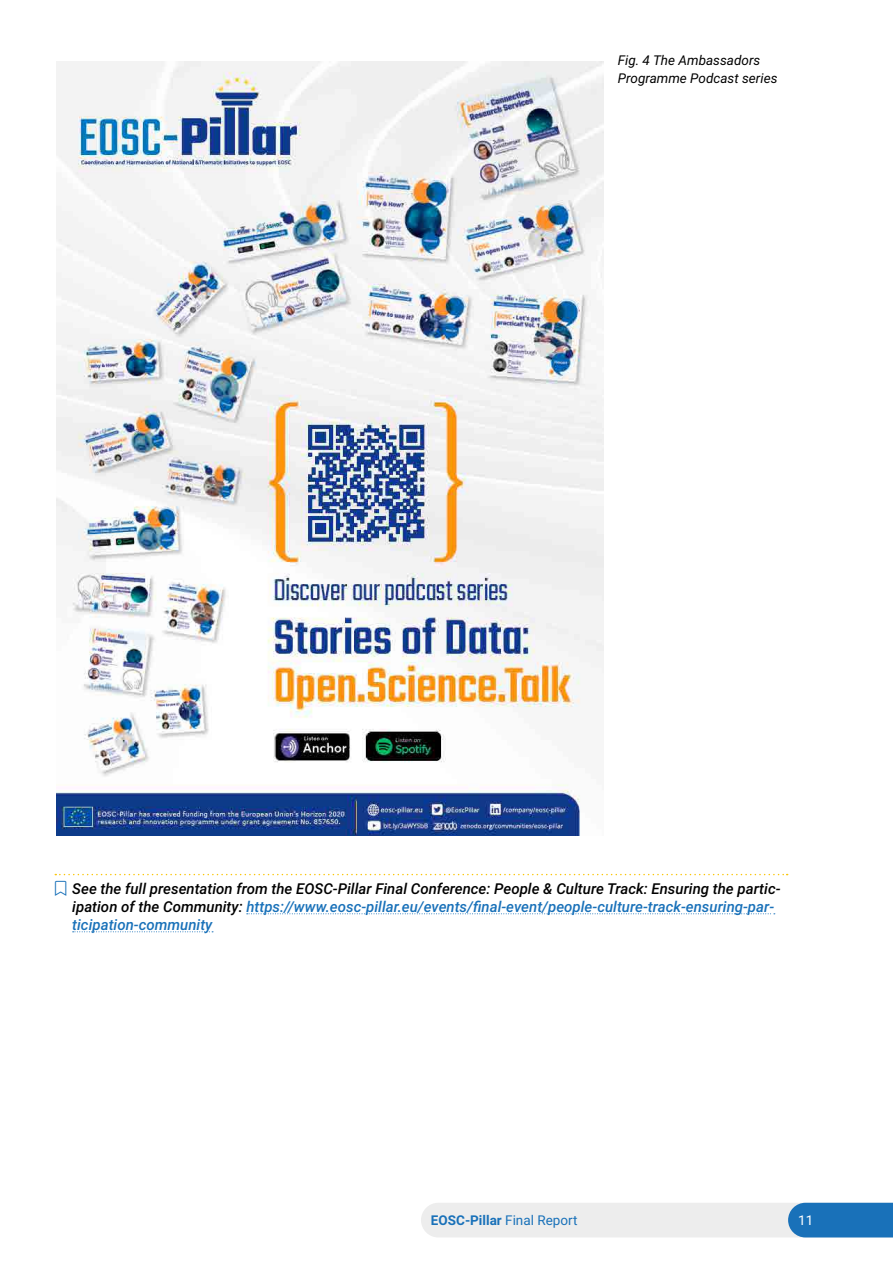
<style>
.page{position:relative;width:893px;height:1263px;background:#fff}
.page>*{position:absolute;margin:0;border:0;box-sizing:border-box;transform-origin:0 0}
.t1{font:italic 500 15px/18px "Roboto";color:#000}
.t2{font:italic 13.5px/18px "Roboto";color:#000}
.t3{font:700 13.5px "Roboto";color:#1971b9}
.t4{font:13.5px "Roboto";color:#fff}
.s1{color:#1971b9}
.s2{font-weight:400}
</style>
<div class="page">
<svg style="left:421px;top:1203px;width:472px;height:34px;background:#c0d2e2"></svg>
<img style="left:57px;top:62px;width:546px;height:773px">
<svg style="left:55px;top:874px;width:733px;height:1px"></svg>
<svg style="left:247px;top:913px;width:528px;height:1px"></svg>
<svg style="left:73px;top:931px;width:140px;height:1px"></svg>
<p class="t2" style="left:618px;top:51px;width:161px">Fig. 4 The Ambassadors<br>Programme Podcast series</p>
<p class="t1" style="left:72px;top:879px;width:710px">See the full presentation from the EOSC-Pillar Final Conference: People &amp; Culture Track: Ensuring the partic&shy;ipation of the Community: <span class="s1">https://www.eosc-pillar.eu/events/final-event/people-culture-track-ensuring-par&shy;ticipation-community</span></p>
<p class="t3" style="left:431px;top:1211px;width:148px">EOSC-Pillar <span class="s2">Final Report</span></p>
<p class="t4" style="left:798px;top:1211px;width:17px">11</p>
</div>
